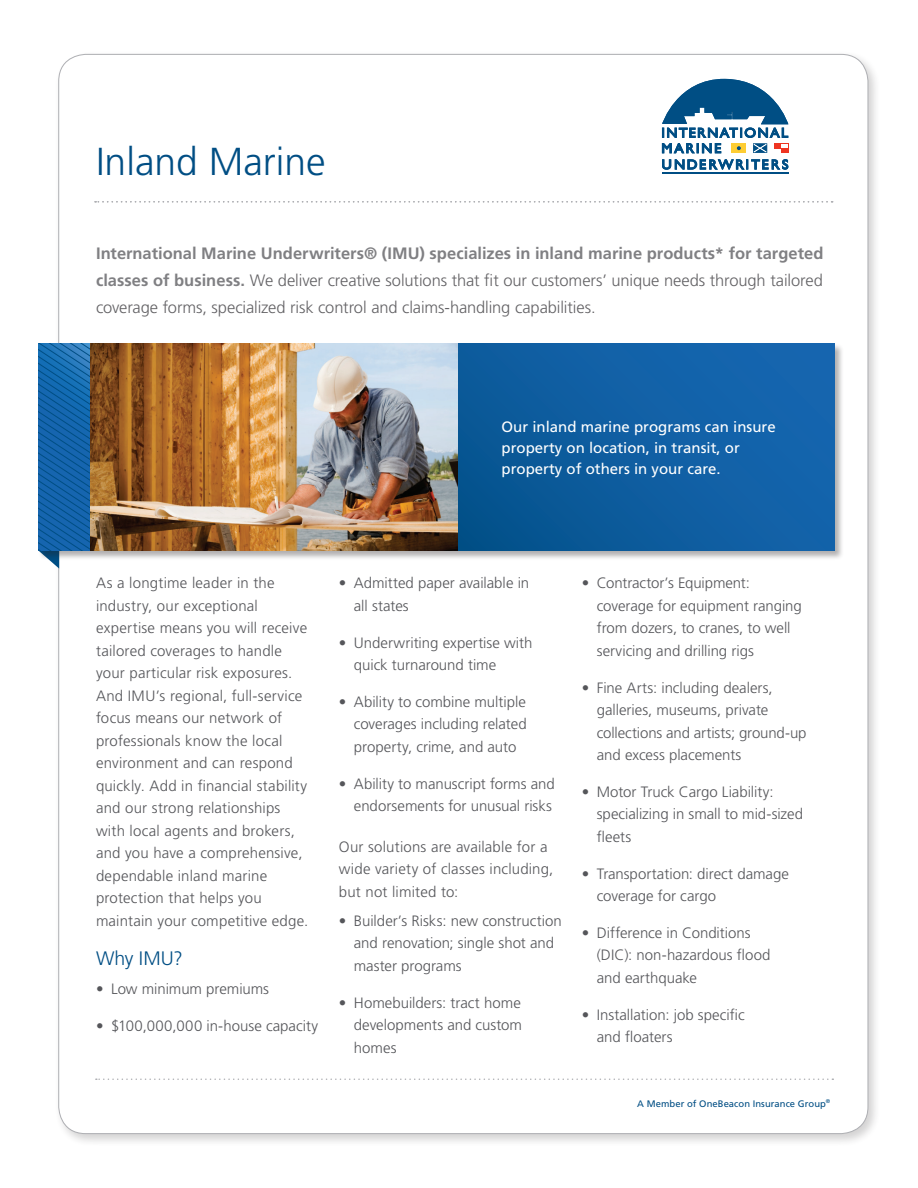
<style>
.page{position:relative;width:918px;height:1188px;background:#fff}
.page>*{position:absolute;margin:0;border:0;box-sizing:border-box;transform-origin:0 0}
.t1{font:300 39px "Frutiger";color:#004e84}
.t2{font:300 19.5px "Frutiger";letter-spacing:.005em;color:#004e84}
.t3{font:300 16.5px/27px "Frutiger";letter-spacing:-.01em;color:#636265;text-align:justify}
.t4{font:300 15px/22.5px "Frutiger";letter-spacing:.005em;color:#55565a}
.t5{font:15px/21px "Frutiger";color:#fff}
.t6{font:9.45px "Frutiger";letter-spacing:.005em;color:#004e84}
.s1{font-weight:700;color:#808083}
</style>
<div class="page">
<div style="left:55px;top:50px;width:826px;height:1097px;background:#231f20;opacity:.2"></div>
<div style="left:59px;top:54px;width:809px;height:1080px;background:#fff;border-radius:27px"></div>
<svg style="left:96px;top:1078px;width:737px;height:2px"></svg>
<svg style="left:95px;top:201px;width:738px;height:1px"></svg>
<hr style="left:662px;top:172px;width:126px;height:2px;background:#004e84">
<svg style="left:662px;top:78px;width:126px;height:92px"></svg>
<div style="left:38px;top:343px;width:806px;height:217px;background:#231f20;opacity:.35"></div>
<div style="left:458px;top:344px;width:376px;height:207px;background:linear-gradient(to right,#085694,#1666b0)"></div>
<svg style="left:38px;top:344px;width:52px;height:225px;background:#216cad"></svg>
<img style="left:90px;top:344px;width:368px;height:207px">
<h1 class="t1" style="left:96px;top:140px;width:231px">Inland Marine</h1>
<p class="t3" style="left:96px;top:239px;width:729px"><span class="s1">International Marine Underwriters® (IMU) specializes in inland marine products* for targeted classes of business.</span> We deliver creative solutions that fit our customers’ unique needs through tailored coverage forms, specialized risk control and claims-handling capabilities.</p>
<p class="t5" style="left:502px;top:416px;width:276px">Our inland marine programs can insure property on location, in transit, or property of others in your care.</p>
<p class="t4" style="left:96px;top:572px;width:214px">As a longtime leader in the industry, our exceptional expertise means you will receive tailored coverages to handle your particular risk exposures.<br>And IMU’s regional, full-service focus means our network of professionals know the local environment and can respond quickly. Add in financial stability and our strong relationships with local agents and brokers, and you have a comprehensive, dependable inland marine protection that helps you maintain your competitive edge.</p>
<h2 class="t2" style="left:96px;top:947px;width:88px">Why IMU?</h2>
<p class="t4" style="left:96px;top:978px;width:175px">• Low minimum premiums</p>
<p class="t4" style="left:96px;top:1015px;width:224px">• $100,000,000 in-house capacity</p>
<p class="t4" style="left:354px;top:572px;width:177px;text-indent:-15px">• Admitted paper available in all states</p>
<p class="t4" style="left:354px;top:631px;width:180px;text-indent:-15px">• Underwriting expertise with quick turnaround time</p>
<p class="t4" style="left:354px;top:691px;width:174px;text-align:justify;text-indent:-15px">• Ability to combine multiple coverages including related property, crime, and auto</p>
<p class="t4" style="left:339px;top:772px;width:217px;text-align:right">• Ability to manuscript forms and endorsements for unusual risks</p>
<p class="t4" style="left:339px;top:835px;width:216px">Our solutions are available for a wide variety of classes including, but not limited to:</p>
<p class="t4" style="left:354px;top:910px;width:209px;text-indent:-15px">• Builder’s Risks: new construction and renovation; single shot and master programs</p>
<p class="t4" style="left:354px;top:991px;width:170px;text-align:justify;text-indent:-15px">• Homebuilders: tract home developments and custom homes</p>
<p class="t4" style="left:597px;top:572px;width:207px;text-indent:-15px">• Contractor’s Equipment: coverage for equipment ranging from dozers, to cranes, to well servicing and drilling rigs</p>
<p class="t4" style="left:597px;top:676px;width:211px;text-indent:-15px">• Fine Arts: including dealers, galleries, museums, private collections and artists; ground-up and excess placements</p>
<p class="t4" style="left:597px;top:781px;width:208px;text-indent:-15px">• Motor Truck Cargo Liability: specializing in small to mid-sized fleets</p>
<p class="t4" style="left:597px;top:862px;width:194px;text-indent:-15px">• Transportation: direct damage coverage for cargo</p>
<p class="t4" style="left:597px;top:922px;width:175px;text-indent:-15px">• Difference in Conditions (DIC): non-hazardous flood and earthquake</p>
<p class="t4" style="left:597px;top:1003px;width:150px;text-indent:-15px">• Installation: job specific and floaters</p>
<p class="t6" style="left:637px;top:1098px;width:195px">A Member of OneBeacon Insurance Group<sup>®</sup></p>
</div>
